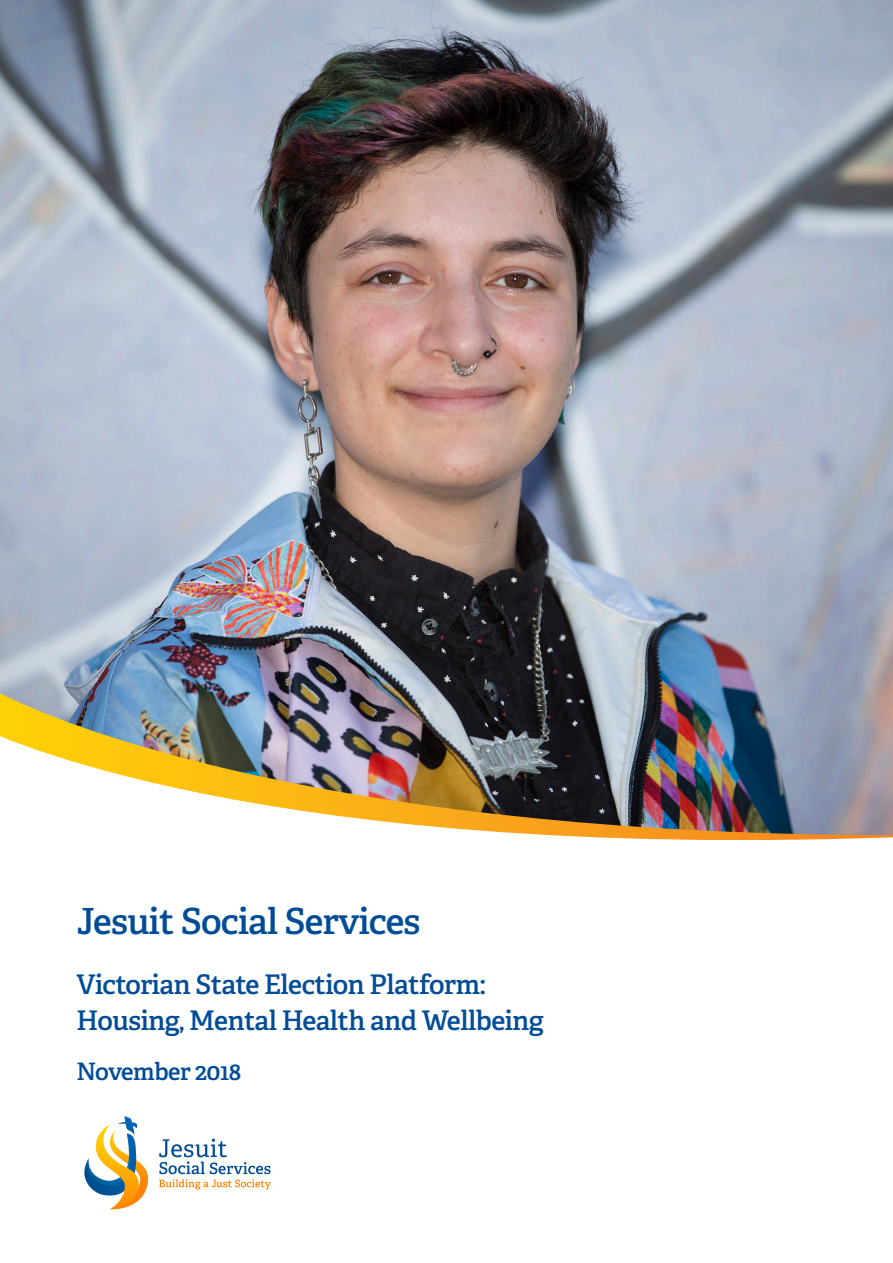
<style>
.page{position:relative;width:893px;height:1263px;background:#fff}
.page>*{position:absolute;margin:0;border:0;box-sizing:border-box;transform-origin:0 0}
.larger{font:600 36px "Adelle";letter-spacing:-.02em;color:#004c97}
.larger-2{font:600 27px/36px "Adelle";letter-spacing:-.02em;color:#004c97}
.larger-3{font:600 24px "Adelle";letter-spacing:-.02em;color:#004c97}
</style>
<div class="page">
<img style="left:0;top:0;width:893px;height:693px">
<img style="left:0;top:693px;width:893px;height:31px">
<img style="left:0;top:724px;width:893px;height:117px">
<svg style="left:159px;top:1139px;width:112px;height:50px"></svg>
<svg style="left:84px;top:1116px;width:64px;height:94px"></svg>
<p class="larger" style="left:77px;top:898px;width:345px">Jesuit Social Services</p>
<p class="larger-2" style="left:77px;top:967px;width:469px">Victorian State Election Platform:<br>Housing, Mental Health and Wellbeing</p>
<p class="larger-3" style="left:77px;top:1056px;width:166px">November 2018</p>
</div>
